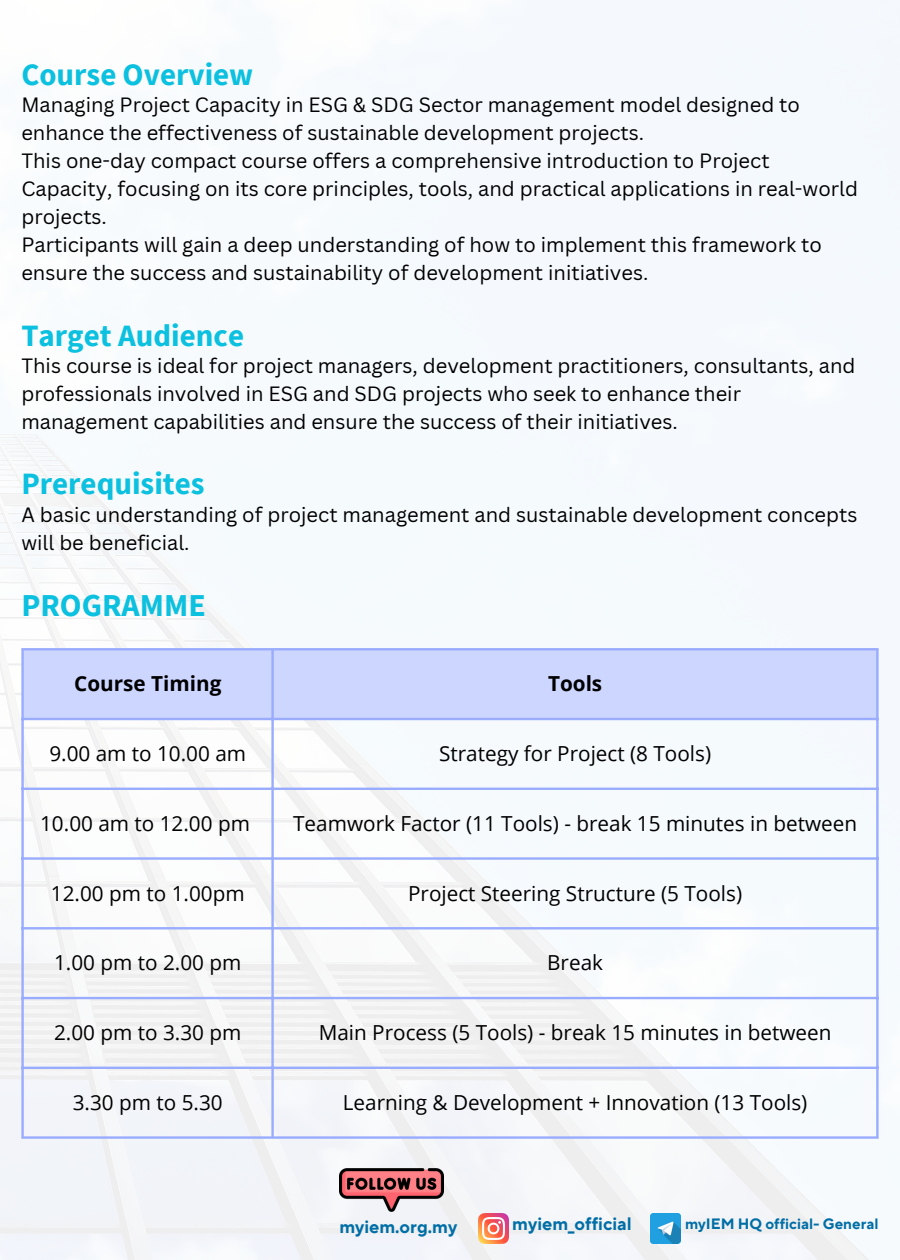
<style>
.page{position:relative;width:900px;height:1260px;background:#fff}
.page>*{position:absolute;margin:0;border:0;box-sizing:border-box;transform-origin:0 0}
.t1{font:700 31.88px "Source Sans Pro";color:#0cc0df}
.t2{font:700 31px "Source Sans Pro";color:#0cc0df}
.t3{font:20.69px "Open Sans";color:#000}
.t4{font:700 20.69px "Open Sans";color:#000}
.t5{font:20.19px/27.9px "Canva Sans";color:#000}
.t6{font:700 17.94px "TT Norms Pro";color:#006ea6}
.t7{font:700 14.94px "TT Norms Pro";color:#006ea6}
</style>
<div class="page">
<img style="left:0;top:0;width:900px;height:1260px">
<div style="left:24px;top:650px;width:852px;height:68px;background:#cdd6ff"></div>
<hr style="left:21px;top:650px;width:3px;height:486px;background:#99acff">
<hr style="left:271px;top:650px;width:3px;height:486px;background:#99acff">
<hr style="left:876px;top:650px;width:3px;height:486px;background:#99acff">
<hr style="left:21px;top:648px;width:858px;height:2px;background:#99acff">
<hr style="left:21px;top:718px;width:858px;height:2px;background:#99acff">
<hr style="left:21px;top:788px;width:858px;height:2px;background:#99acff">
<hr style="left:21px;top:857px;width:858px;height:3px;background:#99acff">
<hr style="left:21px;top:927px;width:858px;height:2px;background:#99acff">
<hr style="left:21px;top:997px;width:858px;height:2px;background:#99acff">
<hr style="left:21px;top:1067px;width:858px;height:2px;background:#99acff">
<hr style="left:21px;top:1136px;width:858px;height:3px;background:#99acff">
<img style="left:651px;top:1213px;width:29px;height:30px">
<img style="left:478px;top:1213px;width:30px;height:30px">
<img style="left:340px;top:1139px;width:103px;height:103px">
<h2 class="t2" style="left:21px;top:54px;width:233px">Course Overview</h2>
<h3 class="t5" style="left:21px;top:91px;width:838px">Managing Project Capacity in ESG &amp; SDG Sector management model designed to enhance the effectiveness of sustainable development projects.<br>This one-day compact course offers a comprehensive introduction to Project Capacity, focusing on its core principles, tools, and practical applications in real-world projects.<br>Participants will gain a deep understanding of how to implement this framework to ensure the success and sustainability of development initiatives.</h3>
<h2 class="t2" style="left:21px;top:315px;width:224px">Target Audience</h2>
<h3 class="t5" style="left:21px;top:351px;width:836px">This course is ideal for project managers, development practitioners, consultants, and professionals involved in ESG and SDG projects who seek to enhance their management capabilities and ensure the success of their initiatives.</h3>
<h2 class="t2" style="left:21px;top:464px;width:185px">Prerequisites</h2>
<h3 class="t5" style="left:21px;top:500px;width:838px">A basic understanding of project management and sustainable development concepts will be beneficial.</h3>
<p class="t1" style="left:21px;top:585px;width:186px">PROGRAMME</p>
<h1 class="t4" style="left:74px;top:669px;width:149px">Course Timing</h1>
<p class="t4" style="left:548px;top:669px;width:56px">Tools</p>
<p class="t3" style="left:49px;top:739px;width:198px">9.00 am to 10.00 am</p>
<p class="t3" style="left:439px;top:739px;width:273px">Strategy for Project (8 Tools)</p>
<p class="t3" style="left:40px;top:809px;width:211px">10.00 am to 12.00 pm</p>
<p class="t3" style="left:293px;top:809px;width:565px">Teamwork Factor (11 Tools) - break 15 minutes in between</p>
<p class="t3" style="left:51px;top:878px;width:195px">12.00 pm to 1.00pm</p>
<p class="t3" style="left:408px;top:878px;width:336px">Project Steering Structure (5 Tools)</p>
<p class="t3" style="left:54px;top:948px;width:189px">1.00 pm to 2.00 pm</p>
<p class="t3" style="left:547px;top:948px;width:57px">Break</p>
<p class="t3" style="left:54px;top:1018px;width:189px">2.00 pm to 3.30 pm</p>
<p class="t3" style="left:319px;top:1018px;width:514px">Main Process (5 Tools) - break 15 minutes in between</p>
<p class="t3" style="left:73px;top:1088px;width:151px">3.30 pm to 5.30</p>
<p class="t3" style="left:343px;top:1088px;width:466px">Learning &amp; Development + Innovation (13 Tools)</p>
<p class="t6" style="left:339px;top:1216px;width:119px">myiem.org.my</p>
<h4 class="t6" style="left:512px;top:1213px;width:121px">myiem_official</h4>
<p class="t7" style="left:685px;top:1215px;width:195px">myIEM HQ official- General</p>
</div>
